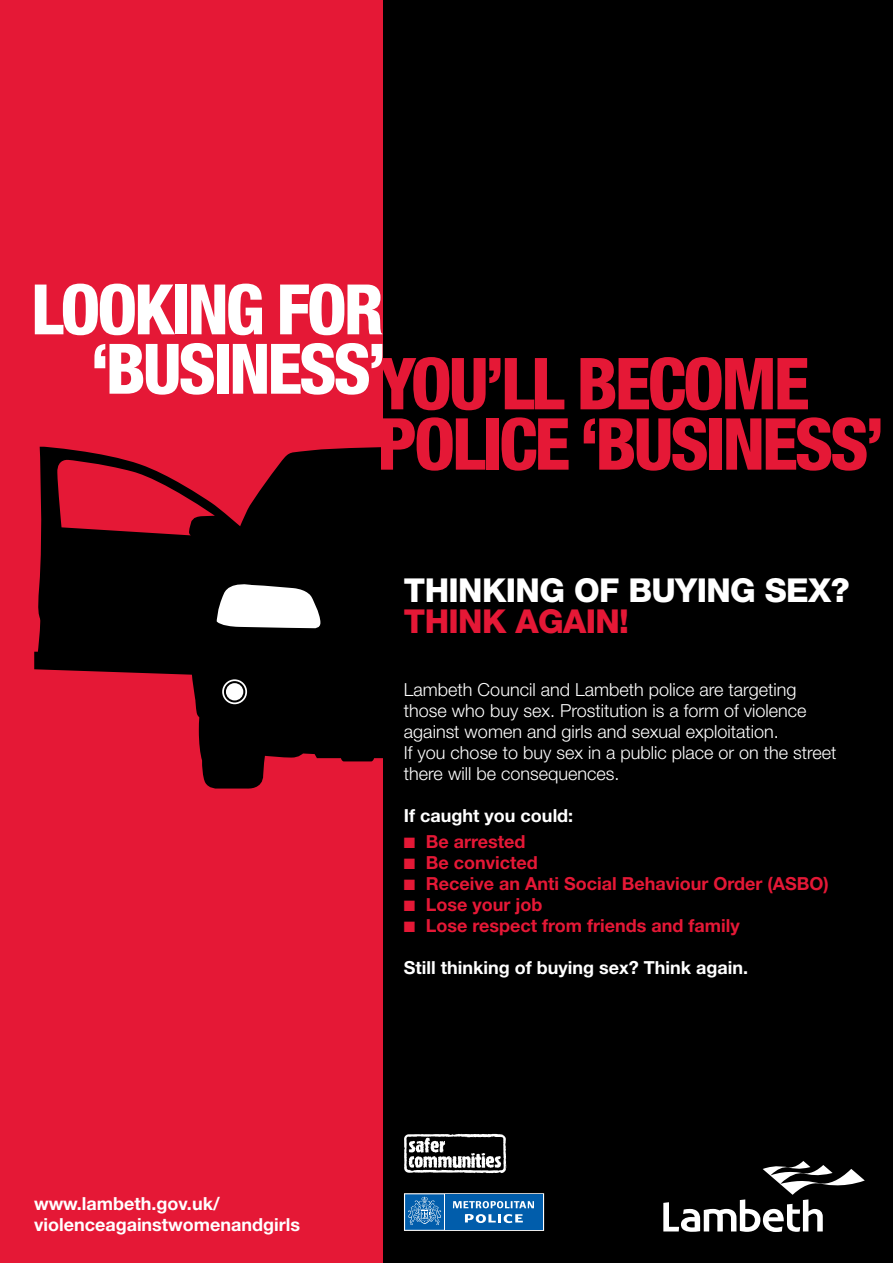
<style>
.page{position:relative;width:893px;height:1263px;background:#000}
.page>*{position:absolute;margin:0;border:0;box-sizing:border-box;transform-origin:0 0}
.t1{font:800 condensed 71.85px/60.3px "Helvetica Neue LT Std";letter-spacing:-.045em;color:#e51836}
.t2{font:800 condensed 69.75px "Helvetica Neue LT Std";letter-spacing:-.045em;color:#fff}
.Sub_1{font:800 33px/31.5px "Helvetica Neue LT Std";letter-spacing:-.02em;color:#fff}
.t3{font:300 18px/21px "Helvetica Neue LT Std";color:#fff}
.t4{font:700 18px "Helvetica Neue LT Std";color:#e51836}
.t5{font:700 18px/21px "Helvetica Neue LT Std";color:#fff}
.s1{color:#e51836}
</style>
<div class="page">
<div style="left:0;top:0;width:383px;height:1263px;background:#e51836"></div>
<svg style="left:34px;top:447px;width:156px;height:228px;fill:#000"></svg>
<svg style="left:190px;top:447px;width:193px;height:342px;fill:#000"></svg>
<svg style="left:217px;top:581px;width:103px;height:47px;background:#c9c9c9"></svg>
<div style="left:222px;top:679px;width:25px;height:25px;border:2px solid #fff;border-radius:50%"></div>
<div style="left:226px;top:683px;width:17px;height:17px;background:#fff;border-radius:50%"></div>
<svg style="left:663px;top:1161px;width:202px;height:71px"></svg>
<svg style="left:404px;top:1193px;width:140px;height:38px;background:#357dba"></svg>
<img style="left:404px;top:1134px;width:103px;height:39px">
<p class="t2" style="left:31px;top:266px;width:354px">LOOKING FOR</p>
<p class="t2" style="left:91px;top:326px;width:297px">‘BUSINESS’</p>
<p class="t1" style="left:377px;top:352px;width:508px">YOU’LL BECOME<br>POLICE ‘BUSINESS’</p>
<p class="Sub_1" style="left:404px;top:574px;width:447px">THINKING OF BUYING SEX?<br><span class="s1">THINK AGAIN!</span></p>
<p class="t5" style="left:34px;top:1192px;width:268px">www.lambeth.gov.uk/ violenceagainstwomenandgirls</p>
<p class="t3" style="left:404px;top:679px;width:434px">Lambeth Council and Lambeth police are targeting those who buy sex. Prostitution is a form of violence against women and girls and sexual exploitation.<br>If you chose to buy sex in a public place or on the street there will be consequences.</p>
<p class="t5" style="left:404px;top:805px;width:171px">If caught you could:</p>
<p class="t4" style="left:404px;top:830px;width:123px">■ Be arrested</p>
<p class="t4" style="left:404px;top:851px;width:135px">■ Be convicted</p>
<p class="t4" style="left:404px;top:872px;width:426px">■ Receive an Anti Social Behaviour Order (ASBO)</p>
<p class="t4" style="left:404px;top:893px;width:140px">■ Lose your job</p>
<p class="t4" style="left:404px;top:914px;width:337px">■ Lose respect from friends and family</p>
<p class="t5" style="left:404px;top:956px;width:346px">Still thinking of buying sex? Think again.</p>
</div>
